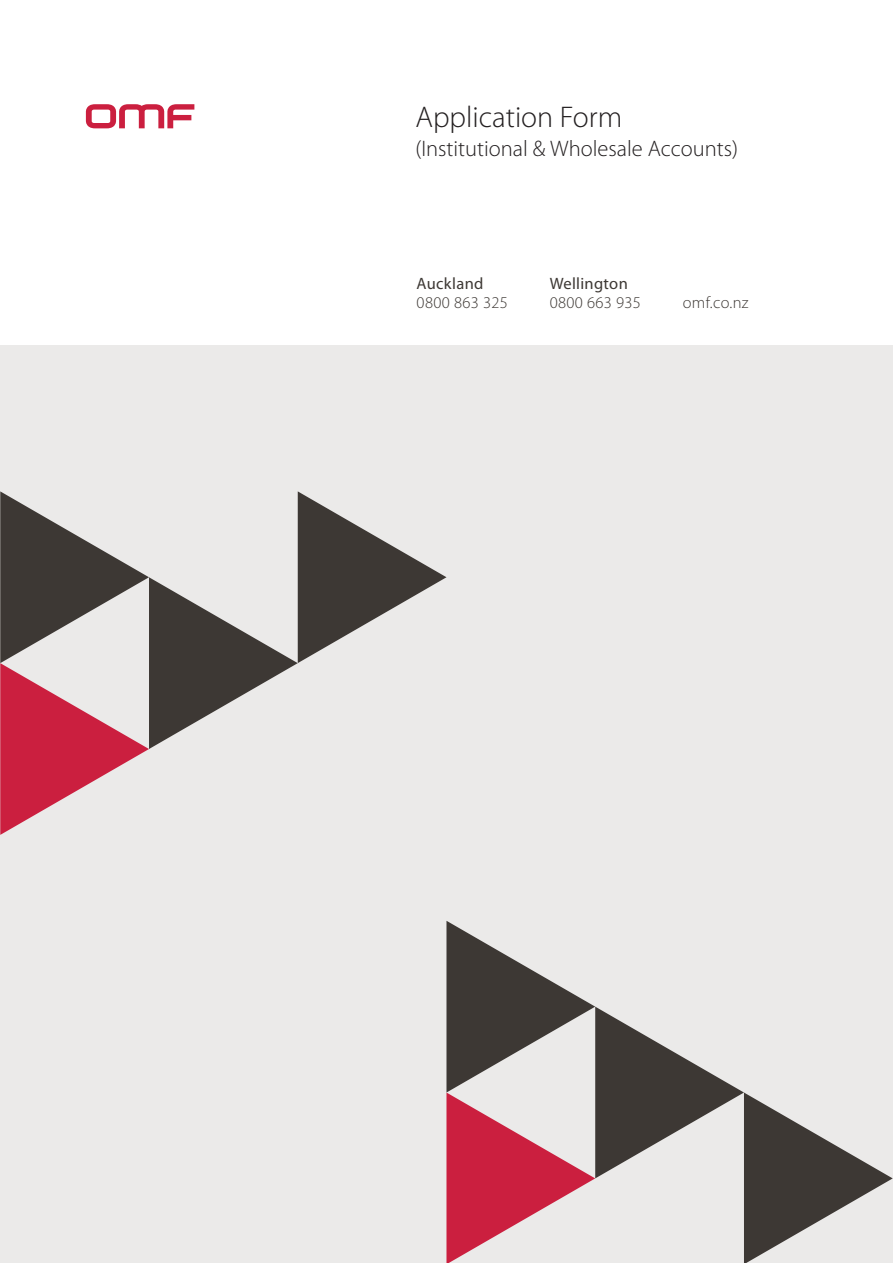
<style>
.page{position:relative;width:893px;height:1263px;background:#fff}
.page>*{position:absolute;margin:0;border:0;box-sizing:border-box;transform-origin:0 0}
.t1{font:300 30px "Myriad Pro";color:#231f20}
.t2{font:300 22.5px "Myriad Pro";color:#231f20}
.t3{font:300 16.5px "Myriad Pro";letter-spacing:.02em;color:#3d3834}
.t4{font:16.5px "Myriad Pro";letter-spacing:.02em;color:#3d3834}
</style>
<div class="page">
<div style="left:0;top:345px;width:893px;height:918px;background:#ebeae9"></div>
<svg style="left:446px;top:921px;width:447px;height:342px"></svg>
<svg style="left:0;top:491px;width:446px;height:344px"></svg>
<svg style="left:86px;top:104px;width:108px;height:24px"></svg>
<h1 class="t1" style="left:415px;top:101px;width:208px">Application Form</h1>
<p class="t2" style="left:415px;top:136px;width:324px">(Institutional &amp; Wholesale Accounts)</p>
<p class="t4" style="left:417px;top:273px;width:68px">Auckland</p>
<p class="t4" style="left:550px;top:273px;width:80px">Wellington</p>
<p class="t3" style="left:417px;top:293px;width:93px">0800 863 325</p>
<p class="t3" style="left:683px;top:293px;width:67px">omf.co.nz</p>
<p class="t3" style="left:550px;top:293px;width:93px">0800 663 935</p>
</div>
